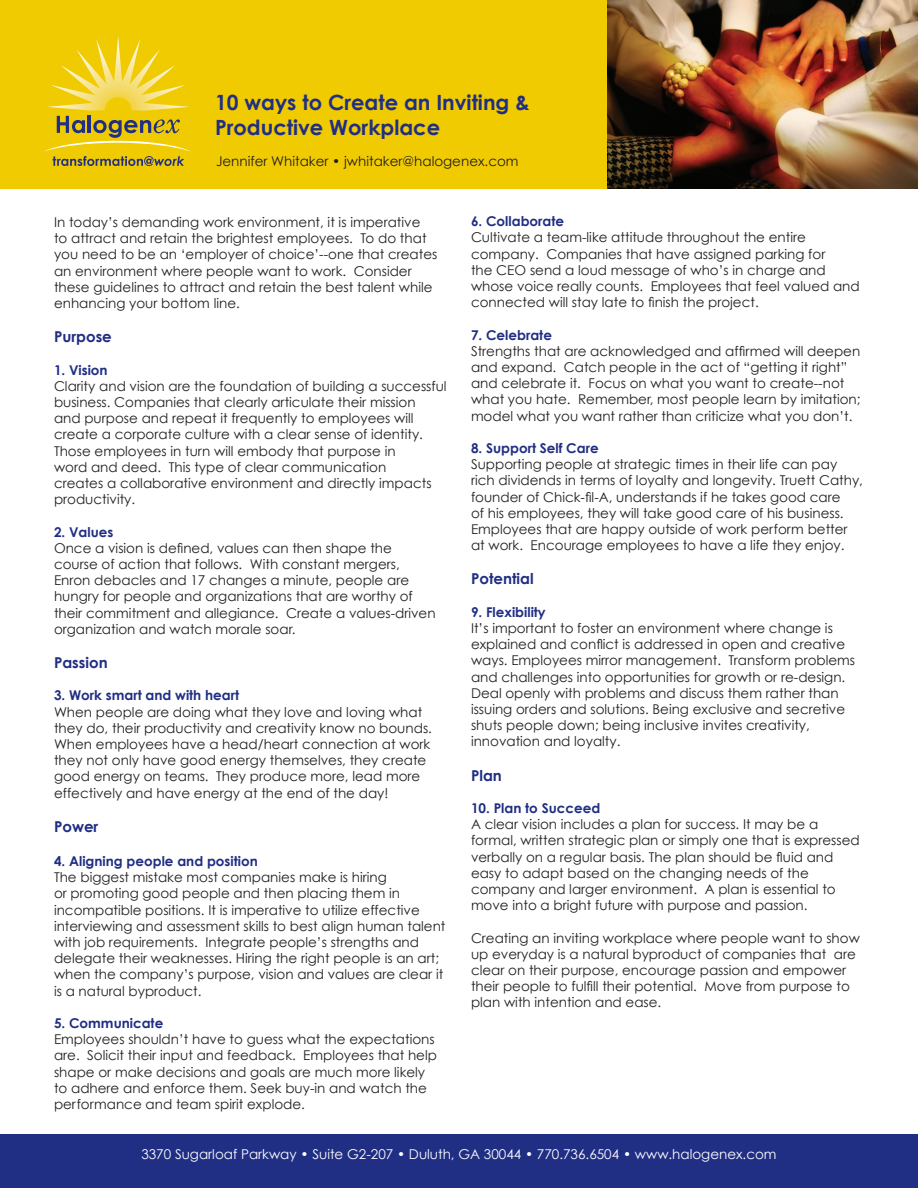
<style>
.page{position:relative;width:918px;height:1188px;background:#fff}
.page>*{position:absolute;margin:0;border:0;box-sizing:border-box;transform-origin:0 0}
.t1{font:700 21px/25.2px "Century Gothic";color:#202e84}
.t2{font:700 15px "Century Gothic";color:#202e84}
.t3{font:13.5px/16.2px "Century Gothic";color:#231f20}
.t4{font:700 13.5px "Century Gothic";color:#202e84}
.t5{font:13.5px "Century Gothic";color:#fff}
</style>
<div class="page">
<div style="left:0;top:0;width:918px;height:188px;background:#f0cb02"></div>
<div style="left:0;top:1134px;width:918px;height:54px;background:#202e84"></div>
<svg style="left:44px;top:36px;width:147px;height:130px"></svg>
<img style="left:608px;top:0;width:310px;height:189px">
<h1 class="t1" style="left:215px;top:89px;width:316px">10 ways to Create an Inviting &amp;<br>Productive Workplace</h1>
<p class="t3" style="left:216px;top:153px;width:304px">Jennifer Whitaker • jwhitaker@halogenex.com</p>
<p class="t3" style="left:54px;top:214px;width:385px">In today’s demanding work environment, it is imperative<br>to attract and retain the brightest employees. To do that you need to be an ‘employer of choice’--one that creates an environment where people want to work. Consider these guidelines to attract and retain the best talent while enhancing your bottom line.</p>
<p class="t2" style="left:54px;top:327px;width:59px">Purpose</p>
<p class="t4" style="left:54px;top:361px;width:55px">1. Vision</p>
<p class="t3" style="left:54px;top:378px;width:394px">Clarity and vision are the foundation of building a successful business. Companies that clearly articulate their mission<br>and purpose and repeat it frequently to employees will create a corporate culture with a clear sense of identity.<br>Those employees in turn will embody that purpose in<br>word and deed. This type of clear communication<br>creates a collaborative environment and directly impacts productivity.</p>
<p class="t4" style="left:54px;top:523px;width:61px">2. Values</p>
<p class="t3" style="left:54px;top:540px;width:383px">Once a vision is defined, values can then shape the course of action that follows. With constant mergers, Enron debacles and 17 changes a minute, people are hungry for people and organizations that are worthy of their commitment and allegiance. Create a values-driven organization and watch morale soar.</p>
<p class="t2" style="left:54px;top:653px;width:55px">Passion</p>
<p class="t4" style="left:54px;top:687px;width:187px">3. Work smart and with heart</p>
<p class="t3" style="left:54px;top:703px;width:380px">When people are doing what they love and loving what they do, their productivity and creativity know no bounds.<br>When employees have a head/heart connection at work they not only have good energy themselves, they create good energy on teams. They produce more, lead more effectively and have energy at the end of the day!</p>
<p class="t2" style="left:54px;top:817px;width:46px">Power</p>
<p class="t4" style="left:54px;top:853px;width:205px">4. Aligning people and position</p>
<p class="t3" style="left:54px;top:869px;width:393px">The biggest mistake most companies make is hiring<br>or promoting good people and then placing them in incompatible positions. It is imperative to utilize effective interviewing and assessment skills to best align human talent with job requirements. Integrate people’s strengths and delegate their weaknesses. Hiring the right people is an art; when the company’s purpose, vision and values are clear it is a natural byproduct.</p>
<p class="t4" style="left:54px;top:1015px;width:111px">5. Communicate</p>
<p class="t3" style="left:54px;top:1031px;width:385px">Employees shouldn’t have to guess what the expectations are. Solicit their input and feedback. Employees that help shape or make decisions and goals are much more likely to adhere and enforce them. Seek buy-in and watch the performance and team spirit explode.</p>
<p class="t4" style="left:471px;top:213px;width:95px">6. Collaborate</p>
<p class="t3" style="left:471px;top:229px;width:390px">Cultivate a team-like attitude throughout the entire company. Companies that have assigned parking for<br>the CEO send a loud message of who’s in charge and whose voice really counts. Employees that feel valued and connected will stay late to finish the project.</p>
<p class="t4" style="left:471px;top:326px;width:82px">7. Celebrate</p>
<p class="t3" style="left:471px;top:343px;width:391px">Strengths that are acknowledged and affirmed will deepen and expand. Catch people in the act of “getting it right” and celebrate it. Focus on what you want to create--not what you hate. Remember, most people learn by imitation; model what you want rather than criticize what you don’t.</p>
<p class="t4" style="left:471px;top:440px;width:129px">8. Support Self Care</p>
<p class="t3" style="left:471px;top:456px;width:394px">Supporting people at strategic times in their life can pay rich dividends in terms of loyalty and longevity. Truett Cathy, founder of Chick-fil-A, understands if he takes good care<br>of his employees, they will take good care of his business.<br>Employees that are happy outside of work perform better at work. Encourage employees to have a life they enjoy.</p>
<p class="t2" style="left:471px;top:569px;width:64px">Potential</p>
<p class="t4" style="left:471px;top:603px;width:76px">9. Flexibility</p>
<p class="t3" style="left:471px;top:620px;width:386px">It’s important to foster an environment where change is explained and conflict is addressed in open and creative ways. Employees mirror management. Transform problems and challenges into opportunities for growth or re-design.<br>Deal openly with problems and discuss them rather than issuing orders and solutions. Being exclusive and secretive shuts people down; being inclusive invites creativity, innovation and loyalty.</p>
<p class="t2" style="left:471px;top:766px;width:32px">Plan</p>
<p class="t4" style="left:471px;top:800px;width:131px">10. Plan to Succeed</p>
<p class="t3" style="left:471px;top:816px;width:390px">A clear vision includes a plan for success. It may be a formal, written strategic plan or simply one that is expressed verbally on a regular basis. The plan should be fluid and easy to adapt based on the changing needs of the company and larger environment. A plan is essential to move into a bright future with purpose and passion.</p>
<p class="t3" style="left:471px;top:929px;width:390px">Creating an inviting workplace where people want to show up everyday is a natural byproduct of companies that are clear on their purpose, encourage passion and empower their people to fulfill their potential. Move from purpose to plan with intention and ease.</p>
<p class="t5" style="left:141px;top:1146px;width:637px">3370 Sugarloaf Parkway • Suite G2-207 • Duluth, GA 30044 • 770.736.6504 • www.halogenex.com</p>
</div>
